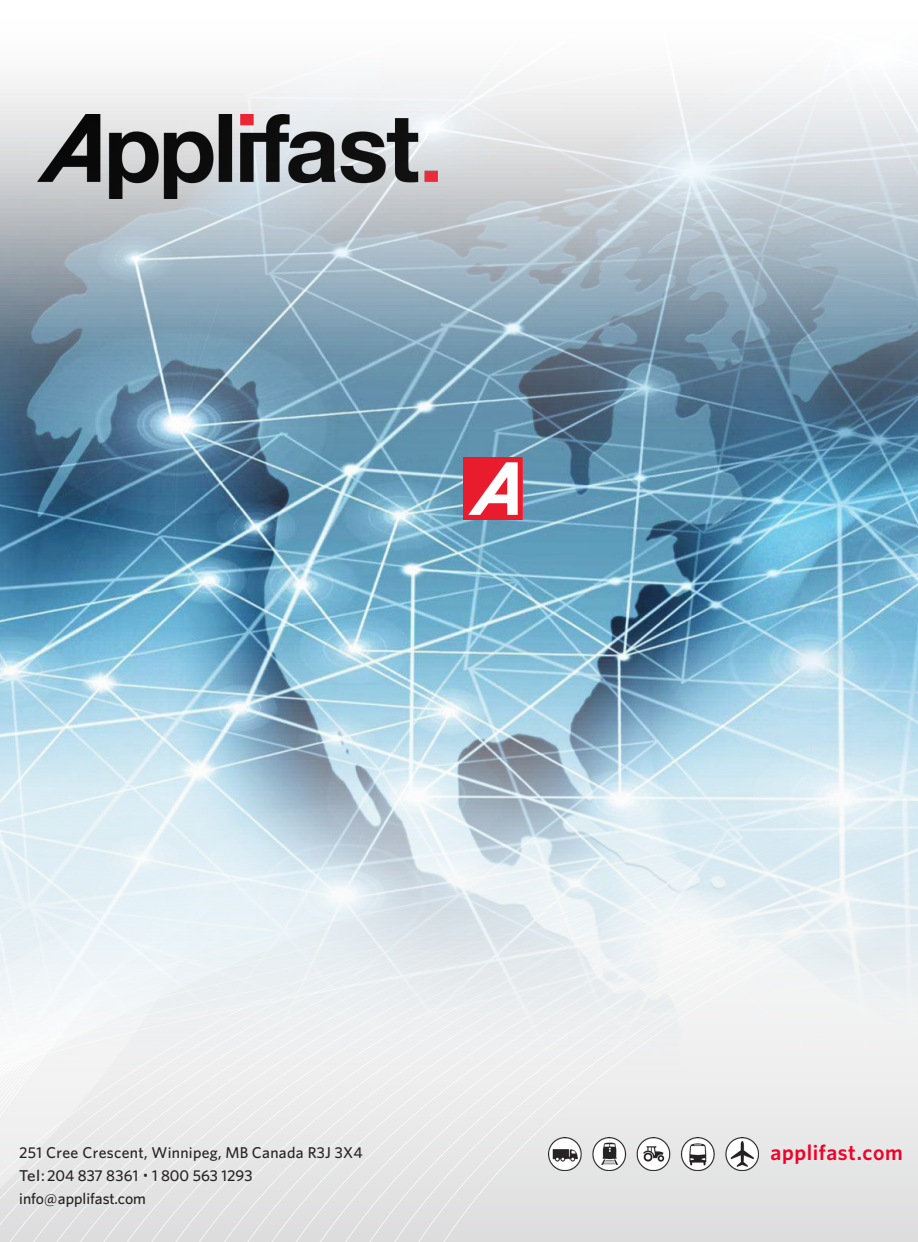
<style>
.page{position:relative;width:918px;height:1242px;background:#fff}
.page>*{position:absolute;margin:0;border:0;box-sizing:border-box;transform-origin:0 0}
.t1{font:600 21.75px "Whitney";letter-spacing:.03em;color:#ef0027}
.t2{font:500 15.6px "Whitney";color:#231f20}
.t3{font:500 15.6px "Whitney";letter-spacing:.02em;color:#231f20}
.s1{font-weight:300;font-size:13.5px}
</style>
<div class="page">
<img style="left:0;top:80px;width:918px;height:1162px">
<img style="left:463px;top:457px;width:60px;height:63px">
<p class="t3" style="left:19px;top:1143px;width:345px">251 Cree Crescent, Winnipeg, MB Canada R3J 3X4</p>
<p class="t1" style="left:771px;top:1139px;width:134px">applifast.com</p>
<p class="t2" style="left:19px;top:1166px;width:235px">Tel: 204 837 8361 <span class="s1">•</span> 1 800 563 1293</p>
<p class="t2" style="left:19px;top:1189px;width:128px">info@applifast.com</p>
</div>
